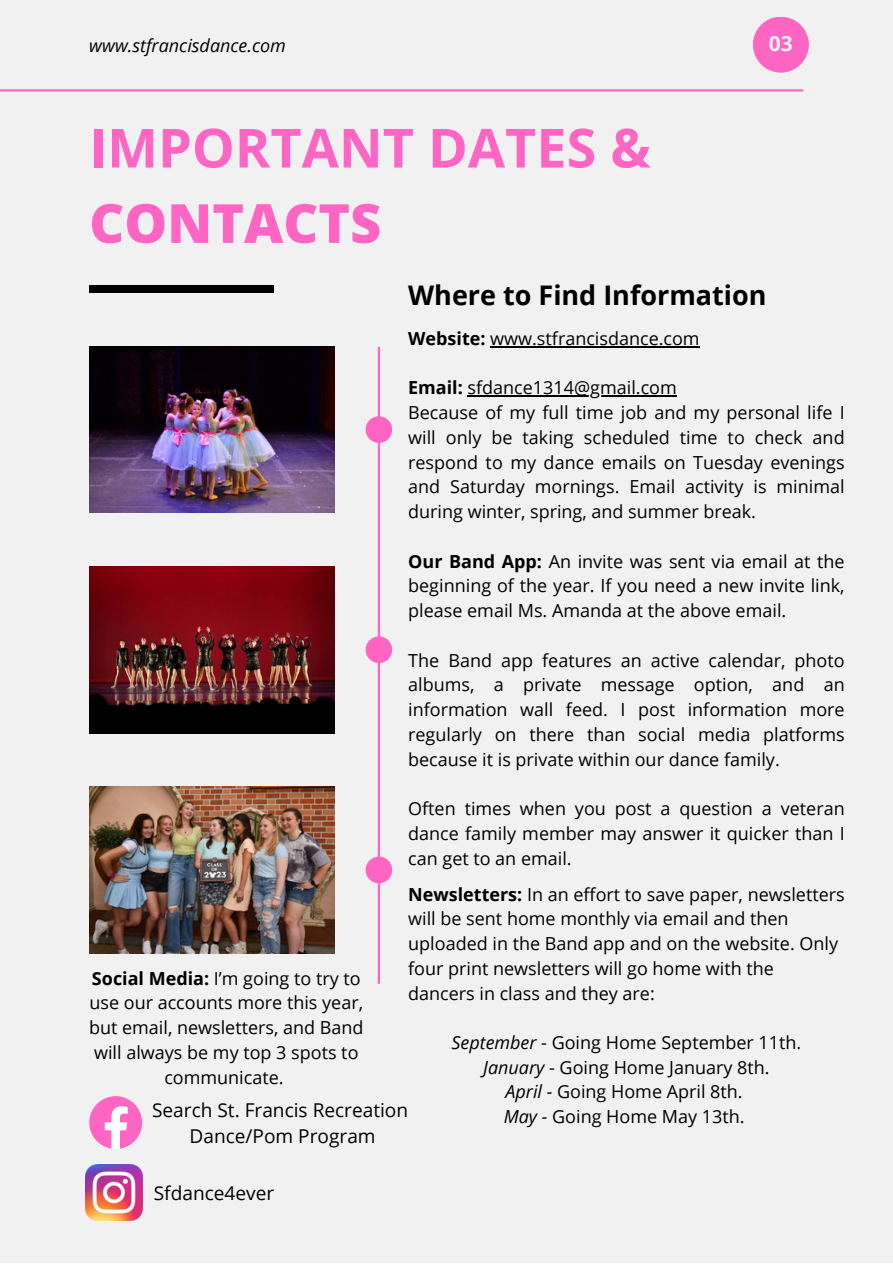
<style>
.page{position:relative;width:893px;height:1264px;background:#fff}
.page>*{position:absolute;margin:0;border:0;box-sizing:border-box;transform-origin:0 0}
.t1{font:700 54px "Open Sans";color:#ff66c4}
.t2{font:800 54px "Open Sans";color:#ff66c4}
.t3{font:700 27px "Open Sans";color:#000}
.t4{font:700 21px "Open Sans";color:#f1f1f1}
.t5{font:19.05px "Open Sans";color:#000}
.t6{font:18px/24.8px "Open Sans";color:#000;text-align:justify}
.t7{font:italic 18px "Open Sans";color:#000}
.s1{font-weight:700}
.s2{font-style:italic}
</style>
<div class="page">
<div style="left:0;top:0;width:892px;height:1262px;background:#f1f1f1"></div>
<img style="left:89px;top:346px;width:245px;height:167px">
<hr style="left:0;top:89px;width:802px;height:2px;background:#ff66c4">
<div style="left:752px;top:17px;width:56px;height:56px;background:#ff66c4;border-radius:50%"></div>
<div style="left:89px;top:284px;width:185px;height:8px;background:#000"></div>
<img style="left:89px;top:566px;width:245px;height:167px">
<img style="left:89px;top:786px;width:245px;height:167px">
<hr style="left:378px;top:347px;width:2px;height:636px;background:#ff66c4">
<div style="left:365px;top:416px;width:27px;height:27px;background:#ff66c4;border-radius:50%"></div>
<div style="left:365px;top:636px;width:27px;height:27px;background:#ff66c4;border-radius:50%"></div>
<div style="left:365px;top:856px;width:27px;height:27px;background:#ff66c4;border-radius:50%"></div>
<svg style="left:89px;top:1096px;width:53px;height:52px"></svg>
<img style="left:86px;top:1164px;width:56px;height:56px">
<hr style="left:490px;top:346px;width:209px;height:1px;background:#000">
<hr style="left:467px;top:395px;width:209px;height:2px;background:#000">
<p class="t7" style="left:89px;top:33px;width:198px">www.stfrancisdance.com</p>
<p class="t4" style="left:768px;top:29px;width:25px">03</p>
<p class="t1" style="left:89px;top:110px;width:563px">IMPORTANT DATES &amp;</p>
<p class="t2" style="left:89px;top:185px;width:293px">CONTACTS</p>
<p class="t3" style="left:408px;top:276px;width:360px">Where to Find Information</p>
<p class="t6" style="left:408px;top:325px;width:293px"><span class="s1">Website:</span> www.stfrancisdance.com</p>
<p class="t6" style="left:408px;top:375px;width:270px"><span class="s1">Email:</span> sfdance1314@gmail.com</p>
<p class="t6" style="left:408px;top:400px;width:438px">Because of my full time job and my personal life I will only be taking scheduled time to check and respond to my dance emails on Tuesday evenings and Saturday mornings. Email activity is minimal during winter, spring, and summer break.</p>
<p class="t6" style="left:408px;top:548px;width:438px"><span class="s1">Our Band App:</span> An invite was sent via email at the beginning of the year. If you need a new invite link, please email Ms. Amanda at the above email.</p>
<p class="t6" style="left:408px;top:647px;width:438px">The Band app features an active calendar, photo albums, a private message option, and an information wall feed. I post information more regularly on there than social media platforms because it is private within our dance family.</p>
<p class="t6" style="left:408px;top:795px;width:438px">Often times when you post a question a veteran dance family member may answer it quicker than I can get to an email.</p>
<p class="t6" style="left:408px;top:881px;width:438px;text-align:left"><span class="s1">Newsletters:</span> In an effort to save paper, newsletters will be sent home monthly via email and then uploaded in the Band app and on the website. Only four print newsletters will go home with the dancers in class and they are:</p>
<p class="t6" style="left:451px;top:1029px;width:351px"><span class="s2">September</span> - Going Home September 11th.</p>
<p class="t6" style="left:483px;top:1054px;width:288px"><span class="s2">January</span> - Going Home January 8th.</p>
<p class="t6" style="left:505px;top:1079px;width:239px"><span class="s2">April -</span> Going Home April 8th.</p>
<p class="t6" style="left:503px;top:1103px;width:242px"><span class="s2">May -</span> Going Home May 13th.</p>
<p class="t6" style="left:89px;top:965px;width:276px;text-align:center"><span class="s1">Social Media:</span> I’m going to try to use our accounts more this year, but email, newsletters, and Band will always be my top 3 spots to communicate.</p>
<p class="t5" style="left:152px;top:1096px;width:257px">Search St. Francis Recreation</p>
<p class="t5" style="left:189px;top:1122px;width:188px">Dance/Pom Program</p>
<p class="t5" style="left:154px;top:1179px;width:122px">Sfdance4ever</p>
</div>
